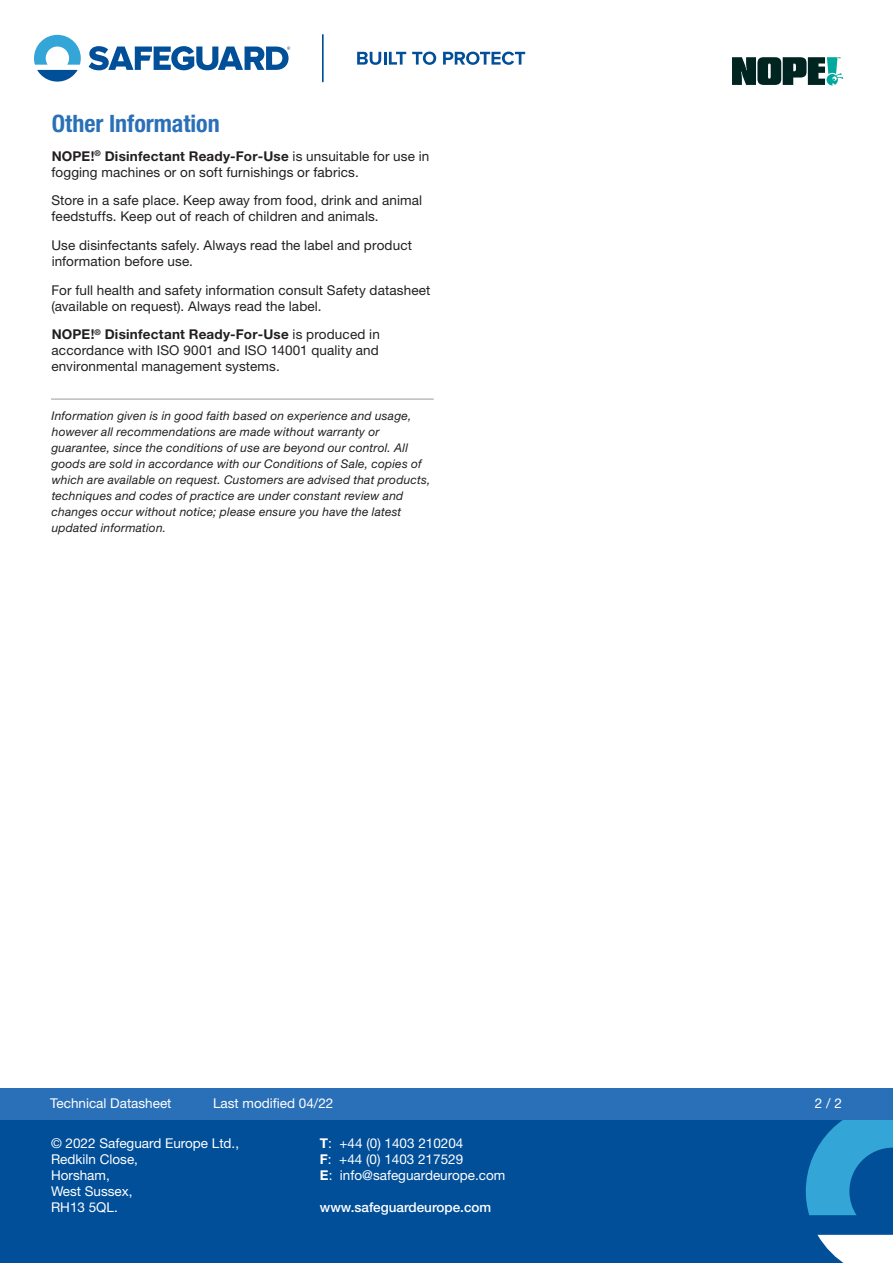
<style>
.page{position:relative;width:893px;height:1263px;background:#fff}
.page>*{position:absolute;margin:0;border:0;box-sizing:border-box;transform-origin:0 0}
.t1{font:700 condensed 24px "Helvetica Neue LT Std";color:#2a70b8}
.t2{font:13.5px/15.9px "Helvetica Neue LT Std";letter-spacing:.01em;color:#231f20}
.t3{font:13.5px/15.9px "Helvetica Neue LT Std";color:#fff}
.t4{font:500 13.5px "Helvetica Neue LT Std";color:#fff}
.t5{font:italic 12px/15.9px "Helvetica Neue LT Std";letter-spacing:.015em;color:#231f20}
.s1{font-weight:700}
</style>
<div class="page">
<div style="left:0;top:1103px;width:893px;height:160px;background:#014e99"></div>
<svg style="left:817px;top:1235px;width:76px;height:28px;background:#d7e3ef"></svg>
<svg style="left:806px;top:1119px;width:87px;height:96px"></svg>
<div style="left:0;top:1087px;width:893px;height:32px;background:#2a70b8"></div>
<svg style="left:357px;top:52px;width:49px;height:13px"></svg>
<svg style="left:412px;top:52px;width:24px;height:13px"></svg>
<svg style="left:443px;top:52px;width:82px;height:13px"></svg>
<svg style="left:89px;top:46px;width:201px;height:24px"></svg>
<svg style="left:34px;top:35px;width:47px;height:47px"></svg>
<hr style="left:322px;top:35px;width:2px;height:47px;background:#014e99">
<svg style="left:732px;top:57px;width:111px;height:28px;background:#39605c"></svg>
<hr style="left:51px;top:398px;width:383px;height:2px;background:#bcbdc0">
<h1 class="t1" style="left:52px;top:109px;width:170px">Other Information</h1>
<p class="t2" style="left:52px;top:148px;width:379px"><span class="s1">NOPE!</span><sup>®</sup> <span class="s1">Disinfectant Ready-For-Use</span> is unsuitable for use in fogging machines or on soft furnishings or fabrics.</p>
<p class="t2" style="left:51px;top:192px;width:372px">Store in a safe place. Keep away from food, drink and animal feedstuffs. Keep out of reach of children and animals.</p>
<p class="t2" style="left:51px;top:237px;width:362px">Use disinfectants safely. Always read the label and product information before use.</p>
<p class="t2" style="left:51px;top:282px;width:381px">For full health and safety information consult Safety datasheet (available on request). Always read the label.</p>
<p class="t2" style="left:51px;top:326px;width:330px;text-align:justify"><span class="s1">NOPE!</span><sup>®</sup> <span class="s1">Disinfectant Ready-For-Use</span> is produced in accordance with ISO 9001 and ISO 14001 quality and environmental management systems.</p>
<p class="t5" style="left:51px;top:408px;width:381px">Information given is in good faith based on experience and usage, however all recommendations are made without warranty or guarantee, since the conditions of use are beyond our control. All goods are sold in accordance with our Conditions of Sale, copies of which are available on request. Customers are advised that products, techniques and codes of practice are under constant review and changes occur without notice; please ensure you have the latest updated information.</p>
<p class="t3" style="left:50px;top:1095px;width:123px">Technical Datasheet</p>
<p class="t3" style="left:213px;top:1095px;width:122px">Last modified 04/22</p>
<p class="t3" style="left:815px;top:1095px;width:29px">2 / 2</p>
<p class="t3" style="left:51px;top:1135px;width:190px">© 2022 Safeguard Europe Ltd.,<br>Redkiln Close,<br>Horsham,<br>West Sussex,<br>RH13 5QL.</p>
<p class="t3" style="left:320px;top:1135px;width:187px"><span class="s1">T</span>: +44 (0) 1403 210204<br><span class="s1">F</span>: +44 (0) 1403 217529<br><span class="s1">E</span>: info@safeguardeurope.com</p>
<p class="t4" style="left:320px;top:1199px;width:173px">www.safeguardeurope.com</p>
</div>
